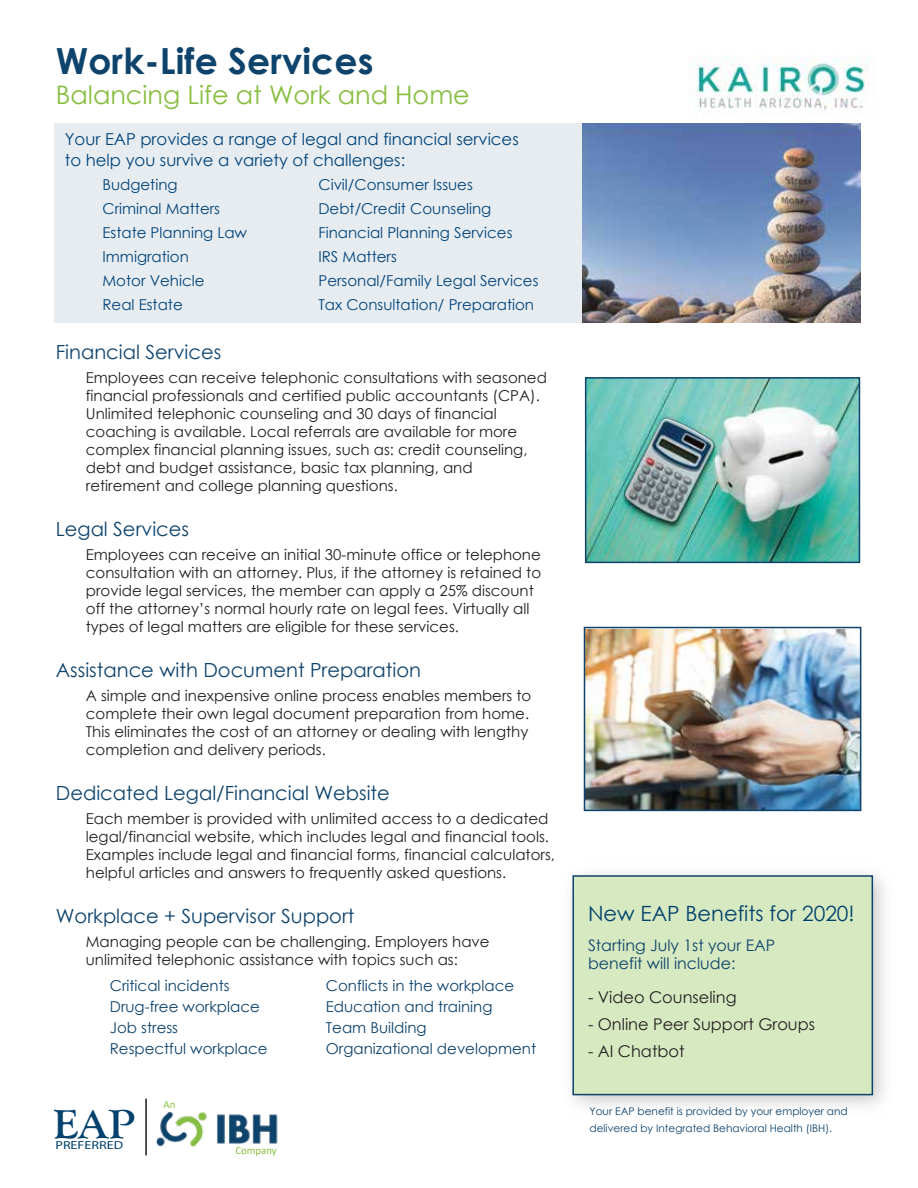
<style>
.page{position:relative;width:918px;height:1188px;background:#fff}
.page>*{position:absolute;margin:0;border:0;box-sizing:border-box;transform-origin:0 0}
.t1{font:700 42.15px "Goudy Old Style T";color:#00416d}
.t2{font:700 36px "Century Gothic";letter-spacing:.005em;color:#0e436c}
.t3{font:25.5px "Century Gothic";color:#87be40}
.t4{font:21px "Century Gothic";color:#00416d}
.t5{font:19.5px "Century Gothic";color:#0e436c}
.t6{font:16.5px/21px "Century Gothic";color:#00447c}
.t7{font:16.2px "Century Gothic";color:#231f20}
.t8{font:15.9px/18px "Century Gothic";color:#0e436c}
.t9{font:15px/18px "Century Gothic";color:#231f20}
.t10{font:15px "Century Gothic";color:#00447c}
.t11{font:15px "Century Gothic";color:#0e436c}
.t12{font:11.7px "Myriad Pro";color:#00416d;scale:1.22 1}
.t13{font:10.8px "Calibri";color:#88be40}
.t14{font:10.5px/16.5px "Century Gothic";color:#0e436c}
</style>
<div class="page">
<div style="left:54px;top:123px;width:805px;height:199px;background:#e7ecf0"></div>
<img style="left:571px;top:873px;width:314px;height:234px">
<div style="left:573px;top:876px;width:299px;height:219px;background:#d7e9c0"></div>
<div style="left:572px;top:875px;width:301px;height:220px;border:2px solid #0e436c"></div>
<img style="left:588px;top:380px;width:269px;height:180px">
<div style="left:585px;top:377px;width:275px;height:186px;border:2px solid #0e436c"></div>
<img style="left:582px;top:123px;width:278px;height:200px">
<img style="left:587px;top:630px;width:271px;height:178px">
<div style="left:584px;top:627px;width:277px;height:184px;border:2px solid #0e436c"></div>
<img style="left:695px;top:55px;width:178px;height:56px">
<img style="left:145px;top:1111px;width:133px;height:45px">
<hr style="left:145px;top:1099px;width:2px;height:56px;background:#231f20">
<h2 class="t2" style="left:56px;top:33px;width:319px">Work-Life Services</h2>
<h3 class="t3" style="left:56px;top:77px;width:415px">Balancing Life at Work and Home</h3>
<p class="t6" style="left:65px;top:128px;width:455px">Your EAP provides a range of legal and financial services to help you survive a variety of challenges:</p>
<p class="t10" style="left:102px;top:174px;width:77px">Budgeting</p>
<p class="t10" style="left:318px;top:174px;width:156px">Civil/Consumer Issues</p>
<p class="t10" style="left:102px;top:198px;width:119px">Criminal Matters</p>
<p class="t10" style="left:318px;top:198px;width:174px">Debt/Credit Counseling</p>
<p class="t10" style="left:102px;top:222px;width:146px">Estate Planning Law</p>
<p class="t10" style="left:318px;top:222px;width:196px">Financial Planning Services</p>
<p class="t10" style="left:102px;top:246px;width:88px">Immigration</p>
<p class="t10" style="left:318px;top:246px;width:80px">IRS Matters</p>
<p class="t10" style="left:102px;top:270px;width:104px">Motor Vehicle</p>
<p class="t10" style="left:318px;top:270px;width:222px">Personal/Family Legal Services</p>
<p class="t10" style="left:102px;top:294px;width:82px">Real Estate</p>
<p class="t10" style="left:318px;top:294px;width:217px">Tax Consultation/ Preparation</p>
<h3 class="t5" style="left:56px;top:339px;width:167px">Financial Services</h3>
<p class="t9" style="left:86px;top:369px;width:463px">Employees can receive telephonic consultations with seasoned financial professionals and certified public accountants (CPA).<br>Unlimited telephonic counseling and 30 days of financial coaching is available. Local referrals are available for more complex financial planning issues, such as: credit counseling, debt and budget assistance, basic tax planning, and retirement and college planning questions.</p>
<h3 class="t5" style="left:56px;top:516px;width:135px">Legal Services</h3>
<p class="t9" style="left:86px;top:546px;width:457px">Employees can receive an initial 30-minute office or telephone consultation with an attorney. Plus, if the attorney is retained to provide legal services, the member can apply a 25% discount off the attorney’s normal hourly rate on legal fees. Virtually all types of legal matters are eligible for these services.</p>
<h3 class="t5" style="left:56px;top:657px;width:367px">Assistance with Document Preparation</h3>
<p class="t9" style="left:86px;top:687px;width:447px">A simple and inexpensive online process enables members to complete their own legal document preparation from home.<br>This eliminates the cost of an attorney or dealing with lengthy completion and delivery periods.</p>
<h3 class="t5" style="left:56px;top:780px;width:336px">Dedicated Legal/Financial Website</h3>
<p class="t9" style="left:86px;top:810px;width:471px">Each member is provided with unlimited access to a dedicated legal/financial website, which includes legal and financial tools.<br>Examples include legal and financial forms, financial calculators, helpful articles and answers to frequently asked questions.</p>
<h3 class="t5" style="left:56px;top:903px;width:300px">Workplace + Supervisor Support</h3>
<p class="t9" style="left:86px;top:933px;width:405px">Managing people can be challenging. Employers have unlimited telephonic assistance with topics such as:</p>
<p class="t11" style="left:110px;top:975px;width:121px">Critical incidents</p>
<p class="t11" style="left:326px;top:975px;width:190px">Conflicts in the workplace</p>
<p class="t11" style="left:110px;top:996px;width:152px">Drug-free workplace</p>
<p class="t11" style="left:326px;top:996px;width:168px">Education and training</p>
<p class="t11" style="left:110px;top:1017px;width:70px">Job stress</p>
<p class="t11" style="left:326px;top:1017px;width:102px">Team Building</p>
<p class="t11" style="left:110px;top:1038px;width:159px">Respectful workplace</p>
<p class="t11" style="left:326px;top:1038px;width:212px">Organizational development</p>
<h1 class="t1" style="left:53px;top:1100px;width:84px">EAP</h1>
<p class="t12" style="left:55px;top:1138px;width:57px">PREFERRED</p>
<p class="t13" style="left:164px;top:1097px;width:13px">An</p>
<p class="t13" style="left:236px;top:1143px;width:43px">Company</p>
<h3 class="t4" style="left:588px;top:899px;width:268px">New EAP Benefits for 2020!</h3>
<p class="t8" style="left:588px;top:936px;width:189px">Starting July 1st your EAP benefit will include:</p>
<p class="t7" style="left:588px;top:986px;width:150px">- Video Counseling</p>
<p class="t7" style="left:588px;top:1013px;width:229px">- Online Peer Support Groups</p>
<p class="t7" style="left:588px;top:1040px;width:98px">- AI Chatbot</p>
<p class="t14" style="left:590px;top:1103px;width:260px">Your EAP benefit is provided by your employer and delivered by Integrated Behavioral Health (IBH).</p>
</div>
